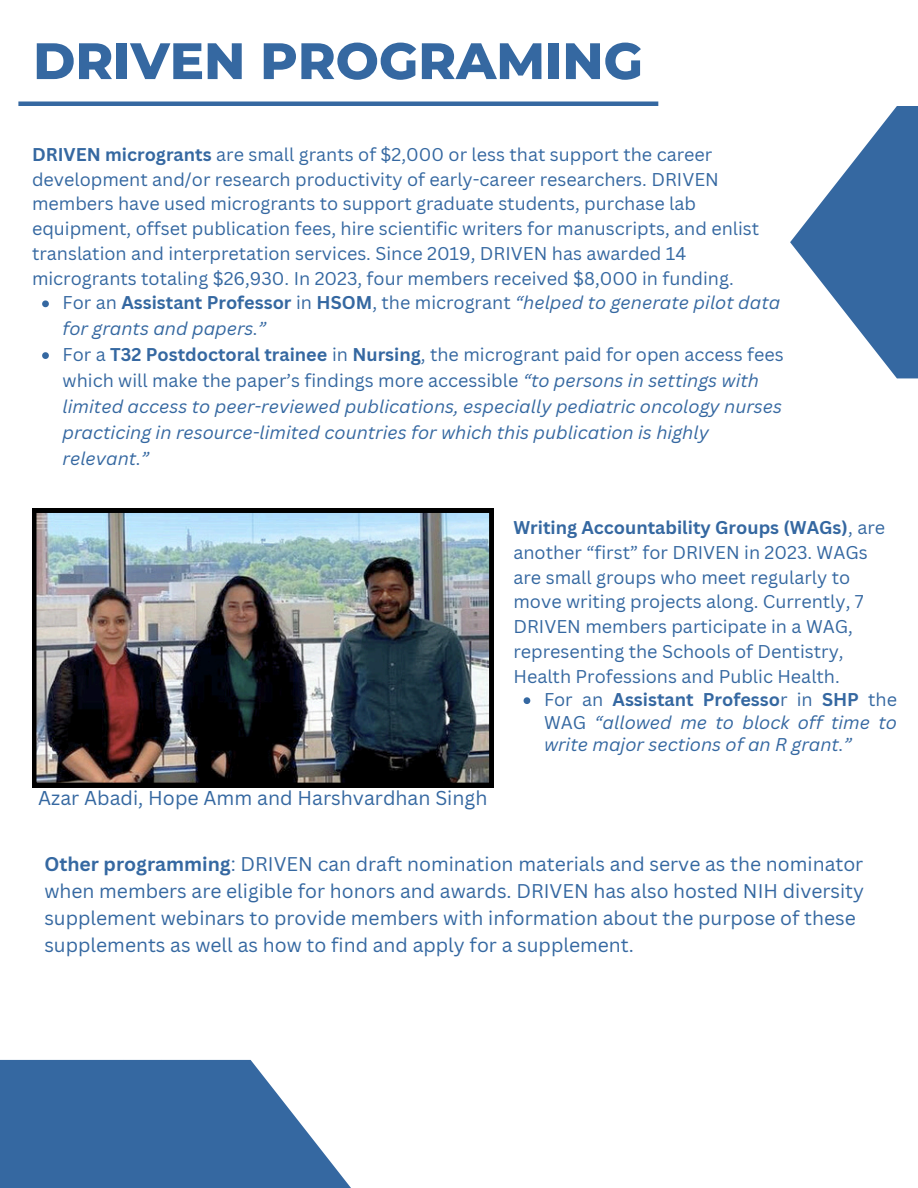
<style>
.page{position:relative;width:918px;height:1188px;background:#fff}
.page>*{position:absolute;margin:0;border:0;box-sizing:border-box;transform-origin:0 0}
.t1{font:800 51.15px "Montserrat";color:#3568a1}
.t2{font:19.5px "Canva Sans";color:#3568a1}
.t3{font:19.35px/27px "Canva Sans";color:#3568a1}
.t4{font:18px/24.8px "Canva Sans";color:#3568a1}
.t5{font:italic 18px/25.8px "Canva Sans";color:#3568a1}
.s1{font-weight:700}
.s2{font-style:normal}
.s3{font-weight:700;font-style:normal}
</style>
<div class="page">
<svg style="left:790px;top:106px;width:128px;height:272px;fill:#3568a1"></svg>
<svg style="left:0;top:1060px;width:351px;height:128px;background:#517dae"></svg>
<div style="left:18px;top:101px;width:640px;height:5px;background:#3568a1"></div>
<img style="left:32px;top:508px;width:461px;height:279px">
<svg style="left:42px;top:300px;width:7px;height:7px"></svg>
<svg style="left:42px;top:352px;width:7px;height:7px"></svg>
<svg style="left:524px;top:697px;width:6px;height:7px"></svg>
<h1 class="t1" style="left:33px;top:30px;width:611px">DRIVEN PROGRAMING</h1>
<p class="t4" style="left:32px;top:142px;width:729px"><span class="s1">DRIVEN microgrants</span> are small grants of $2,000 or less that support the career development and/or research productivity of early-career researchers. DRIVEN members have used microgrants to support graduate students, purchase lab equipment, offset publication fees, hire scientific writers for manuscripts, and enlist translation and interpretation services. Since 2019, DRIVEN has awarded 14 microgrants totaling $26,930. In 2023, four members received $8,000 in funding.</p>
<p class="t5" style="left:63px;top:290px;width:719px"><span class="s2">For an</span> <span class="s3">Assistant Professor</span> <span class="s2">in</span> <span class="s3">HSOM</span><span class="s2">, the microgrant</span> “helped to generate pilot data for grants and papers.”</p>
<p class="t5" style="left:63px;top:341px;width:723px"><span class="s2">For a</span> <span class="s3">T32 Postdoctoral trainee</span> <span class="s2">in</span> <span class="s3">Nursing</span><span class="s2">, the microgrant paid for open access fees which will make the paper’s findings more accessible</span> “to persons in settings with limited access to peer-reviewed publications, especially pediatric oncology nurses practicing in resource-limited countries for which this publication is highly relevant.”</p>
<p class="t2" style="left:38px;top:785px;width:451px">Azar Abadi, Hope Amm and Harshvardhan Singh</p>
<p class="t4" style="left:513px;top:515px;width:373px"><span class="s1">Writing Accountability Groups (WAGs)</span>, are another “first” for DRIVEN in 2023. WAGs are small groups who meet regularly to move writing projects along. Currently, 7<br>DRIVEN members participate in a WAG, representing the Schools of Dentistry, Health Professions and Public Health.</p>
<p class="t5" style="left:544px;top:688px;width:355px;line-height:22.5px;text-align:justify"><span class="s2">For an</span> <span class="s3">Assistant Professo</span><span class="s2">r in</span> <span class="s3">SHP</span> <span class="s2">the WAG</span> “allowed me to block off time to write major sections of an R grant.”</p>
<p class="t3" style="left:44px;top:850px;width:821px"><span class="s1">Other programming</span>: DRIVEN can draft nomination materials and serve as the nominator when members are eligible for honors and awards. DRIVEN has also hosted NIH diversity supplement webinars to provide members with information about the purpose of these supplements as well as how to find and apply for a supplement.</p>
</div>
